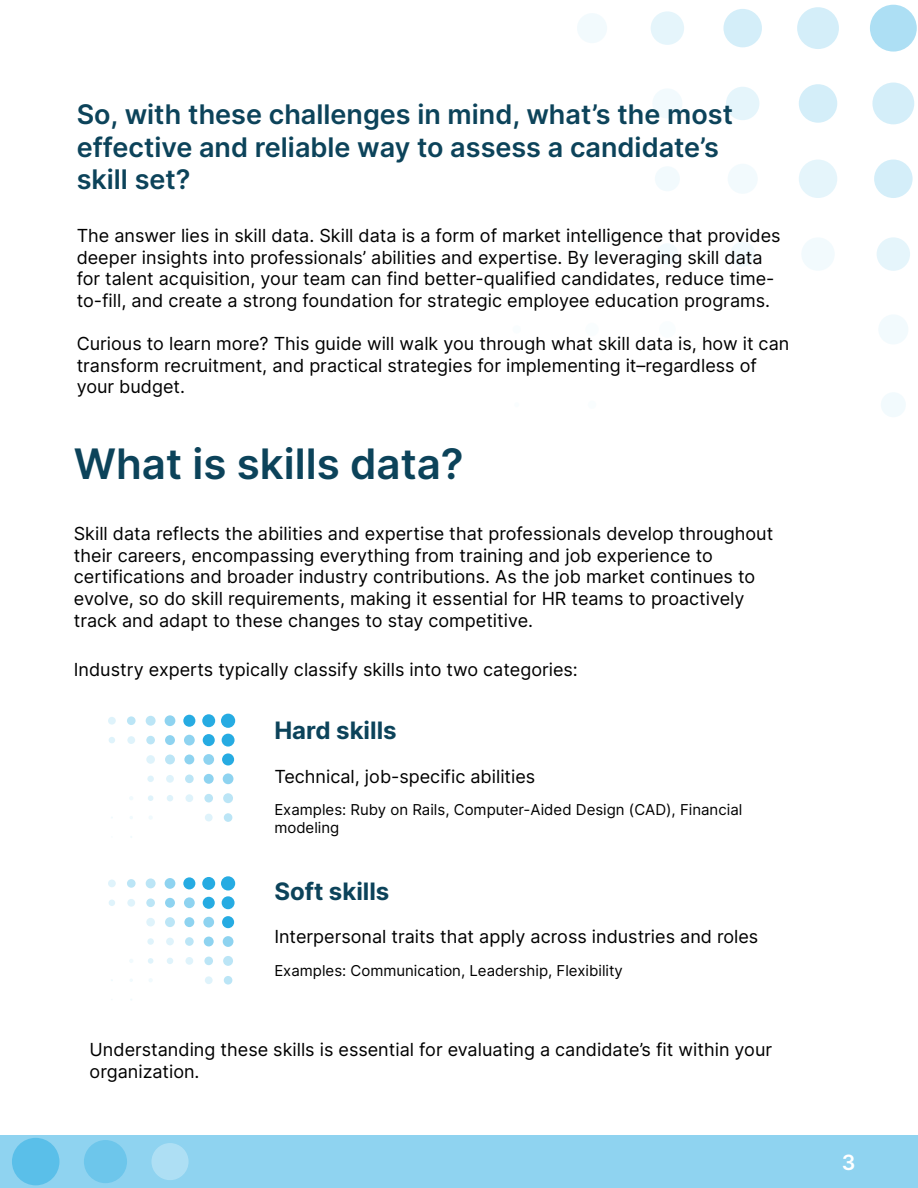
<style>
.page{position:relative;width:918px;height:1188px;background:#fff}
.page>*{position:absolute;margin:0;border:0;box-sizing:border-box;transform-origin:0 0}
.t1{font:600 42px "Inter";color:#0c435a}
.t2{font:600 27px/32.4px "Inter";color:#0c435a}
.t3{font:700 24px "Inter";color:#0c435a}
.t4{font:600 21px "Inter";color:#fff}
.t5{font:18px/21.6px "Inter";color:#000}
.t6{font:15px/18px "Inter";color:#000}
</style>
<div class="page">
<div style="left:0;top:1135px;width:918px;height:53px;background:#8fd3f0"></div>
<div style="left:12px;top:1138px;width:47px;height:47px;background:#5abfe9;border-radius:50%"></div>
<div style="left:84px;top:1140px;width:43px;height:43px;background:#6dc6eb;border-radius:50%"></div>
<div style="left:151px;top:1143px;width:38px;height:37px;background:#aedff4;border-radius:50%"></div>
<div style="left:221px;top:876px;width:14px;height:15px;background:#26abe2;border-radius:7px"></div>
<div style="left:222px;top:896px;width:13px;height:13px;background:#26abe2;border-radius:6px"></div>
<div style="left:203px;top:897px;width:12px;height:12px;background:#26abe2;border-radius:50%"></div>
<div style="left:184px;top:897px;width:11px;height:11px;background:#8ed3f0;border-radius:50%"></div>
<div style="left:165px;top:898px;width:10px;height:10px;background:#8ed3f0;border-radius:5px"></div>
<div style="left:146px;top:898px;width:9px;height:9px;background:#bbe5f6;border-radius:50%"></div>
<div style="left:127px;top:899px;width:8px;height:8px;background:#dff3fb;border-radius:50%"></div>
<svg style="left:109px;top:900px;width:6px;height:6px"></svg>
<div style="left:203px;top:917px;width:11px;height:11px;background:#8ed3f0;border-radius:50%"></div>
<div style="left:184px;top:917px;width:10px;height:10px;background:#8ed3f0;border-radius:5px"></div>
<div style="left:165px;top:917px;width:10px;height:10px;background:#bbe5f6;border-radius:5px"></div>
<div style="left:146px;top:918px;width:9px;height:8px;background:#dff3fb;border-radius:50%"></div>
<div style="left:204px;top:937px;width:10px;height:9px;background:#8ed3f0;border-radius:5px"></div>
<div style="left:185px;top:937px;width:9px;height:9px;background:#bbe5f6;border-radius:50%"></div>
<div style="left:185px;top:957px;width:8px;height:8px;background:#dff3fb;border-radius:50%"></div>
<div style="left:166px;top:938px;width:8px;height:7px;background:#dff3fb;border-radius:4px"></div>
<svg style="left:167px;top:958px;width:6px;height:6px"></svg>
<div style="left:147px;top:938px;width:7px;height:7px;background:#dff3fb;border-radius:50%"></div>
<div style="left:204px;top:957px;width:9px;height:8px;background:#bbe5f6;border-radius:50%"></div>
<svg style="left:148px;top:958px;width:5px;height:6px"></svg>
<svg style="left:129px;top:959px;width:4px;height:4px"></svg>
<div style="left:205px;top:976px;width:8px;height:8px;background:#dff3fb;border-radius:50%"></div>
<div style="left:222px;top:916px;width:12px;height:12px;background:#26abe2;border-radius:50%"></div>
<div style="left:223px;top:936px;width:10px;height:11px;background:#8ed3f0;border-radius:5px"></div>
<div style="left:223px;top:956px;width:10px;height:10px;background:#bbe5f6;border-radius:5px"></div>
<div style="left:224px;top:976px;width:8px;height:9px;background:#bbe5f6;border-radius:50%"></div>
<div style="left:202px;top:877px;width:13px;height:13px;background:#26abe2;border-radius:6px"></div>
<div style="left:183px;top:877px;width:12px;height:12px;background:#26abe2;border-radius:50%"></div>
<div style="left:165px;top:878px;width:10px;height:11px;background:#8ed3f0;border-radius:50%"></div>
<div style="left:146px;top:878px;width:10px;height:10px;background:#bbe5f6;border-radius:5px"></div>
<div style="left:127px;top:879px;width:9px;height:9px;background:#bbe5f6;border-radius:50%"></div>
<div style="left:108px;top:880px;width:8px;height:7px;background:#dff3fb;border-radius:50%"></div>
<div style="left:221px;top:714px;width:14px;height:14px;background:#26abe2;border-radius:50%"></div>
<div style="left:222px;top:734px;width:13px;height:13px;background:#26abe2;border-radius:6px"></div>
<div style="left:203px;top:734px;width:12px;height:12px;background:#26abe2;border-radius:50%"></div>
<div style="left:184px;top:735px;width:11px;height:10px;background:#8ed3f0;border-radius:50%"></div>
<div style="left:165px;top:735px;width:10px;height:10px;background:#8ed3f0;border-radius:5px"></div>
<div style="left:146px;top:736px;width:9px;height:8px;background:#bbe5f6;border-radius:50%"></div>
<div style="left:127px;top:736px;width:8px;height:8px;background:#dff3fb;border-radius:50%"></div>
<svg style="left:109px;top:737px;width:6px;height:6px"></svg>
<div style="left:203px;top:754px;width:11px;height:11px;background:#8ed3f0;border-radius:50%"></div>
<div style="left:184px;top:755px;width:10px;height:9px;background:#8ed3f0;border-radius:5px"></div>
<div style="left:165px;top:755px;width:10px;height:9px;background:#bbe5f6;border-radius:5px"></div>
<div style="left:146px;top:755px;width:9px;height:9px;background:#dff3fb;border-radius:50%"></div>
<div style="left:204px;top:774px;width:10px;height:10px;background:#8ed3f0;border-radius:5px"></div>
<div style="left:185px;top:775px;width:9px;height:8px;background:#bbe5f6;border-radius:50%"></div>
<div style="left:185px;top:794px;width:8px;height:8px;background:#dff3fb;border-radius:50%"></div>
<div style="left:166px;top:775px;width:8px;height:8px;background:#dff3fb;border-radius:4px"></div>
<svg style="left:167px;top:795px;width:6px;height:6px"></svg>
<div style="left:147px;top:776px;width:7px;height:6px;background:#dff3fb;border-radius:50%"></div>
<div style="left:204px;top:794px;width:9px;height:9px;background:#bbe5f6;border-radius:50%"></div>
<svg style="left:148px;top:795px;width:5px;height:6px"></svg>
<svg style="left:129px;top:796px;width:4px;height:4px"></svg>
<div style="left:205px;top:814px;width:8px;height:7px;background:#dff3fb;border-radius:50%"></div>
<div style="left:222px;top:753px;width:12px;height:12px;background:#26abe2;border-radius:50%"></div>
<div style="left:223px;top:773px;width:10px;height:11px;background:#8ed3f0;border-radius:50%"></div>
<div style="left:223px;top:793px;width:10px;height:10px;background:#bbe5f6;border-radius:5px"></div>
<div style="left:224px;top:813px;width:8px;height:9px;background:#bbe5f6;border-radius:50%"></div>
<div style="left:202px;top:714px;width:13px;height:13px;background:#26abe2;border-radius:6px"></div>
<div style="left:183px;top:715px;width:12px;height:12px;background:#26abe2;border-radius:50%"></div>
<div style="left:165px;top:715px;width:10px;height:11px;background:#8ed3f0;border-radius:50%"></div>
<div style="left:146px;top:716px;width:10px;height:10px;background:#bbe5f6;border-radius:5px"></div>
<div style="left:127px;top:716px;width:9px;height:9px;background:#bbe5f6;border-radius:50%"></div>
<div style="left:108px;top:717px;width:8px;height:8px;background:#dff3fb;border-radius:50%"></div>
<div style="left:870px;top:5px;width:47px;height:47px;background:#addff4;border-radius:50%"></div>
<div style="left:872px;top:83px;width:42px;height:41px;background:#d4eef9;border-radius:50%"></div>
<div style="left:874px;top:160px;width:39px;height:38px;background:#d4eef9;border-radius:19px"></div>
<div style="left:877px;top:237px;width:33px;height:34px;background:#e5f5fb;border-radius:50%"></div>
<div style="left:878px;top:314px;width:30px;height:30px;background:#f2fafd;border-radius:50%"></div>
<div style="left:881px;top:392px;width:25px;height:25px;background:#f2fafd;border-radius:50%"></div>
<div style="left:797px;top:7px;width:42px;height:42px;background:#d4eef9;border-radius:50%"></div>
<div style="left:799px;top:84px;width:38px;height:39px;background:#d4eef9;border-radius:19px"></div>
<div style="left:799px;top:160px;width:38px;height:38px;background:#e5f5fb;border-radius:19px"></div>
<div style="left:801px;top:237px;width:34px;height:34px;background:#f2fafd;border-radius:50%"></div>
<div style="left:723px;top:9px;width:39px;height:38px;background:#d4eef9;border-radius:19px"></div>
<div style="left:726px;top:87px;width:33px;height:33px;background:#e5f5fb;border-radius:50%"></div>
<div style="left:652px;top:88px;width:30px;height:31px;background:#f2fafd;border-radius:50%"></div>
<div style="left:728px;top:164px;width:30px;height:30px;background:#f2fafd;border-radius:15px"></div>
<div style="left:655px;top:166px;width:25px;height:25px;background:#f2fafd;border-radius:50%"></div>
<div style="left:730px;top:242px;width:25px;height:25px;background:#f2fafd;border-radius:50%"></div>
<div style="left:651px;top:11px;width:33px;height:34px;background:#e5f5fb;border-radius:50%"></div>
<div style="left:657px;top:243px;width:21px;height:22px;background:#f2fafd;border-radius:50%"></div>
<div style="left:659px;top:321px;width:17px;height:17px;background:#f9fdfe;border-radius:50%"></div>
<div style="left:577px;top:13px;width:30px;height:30px;background:#f2fafd;border-radius:50%"></div>
<div style="left:584px;top:246px;width:16px;height:16px;background:#f9fdfe;border-radius:8px"></div>
<div style="left:585px;top:323px;width:14px;height:13px;background:#f9fdfe;border-radius:7px"></div>
<div style="left:588px;top:401px;width:8px;height:8px;background:#f9fdfe;border-radius:4px"></div>
<div style="left:513px;top:325px;width:8px;height:9px;background:#f9fdfe;border-radius:4px"></div>
<h2 class="t2" style="left:77px;top:98px;width:658px">So, with these challenges in mind, what’s the most effective and reliable way to assess a candidate’s skill set?</h2>
<p class="t5" style="left:77px;top:224px;width:705px">The answer lies in skill data. Skill data is a form of market intelligence that provides deeper insights into professionals’ abilities and expertise. By leveraging skill data for talent acquisition, your team can find better-qualified candidates, reduce time&shy;to-fill, and create a strong foundation for strategic employee education programs.</p>
<p class="t5" style="left:77px;top:332px;width:714px">Curious to learn more? This guide will walk you through what skill data is, how it can transform recruitment, and practical strategies for implementing it–regardless of your budget.</p>
<h1 class="t1" style="left:74px;top:433px;width:391px">What is skills data?</h1>
<p class="t5" style="left:74px;top:522px;width:701px">Skill data reflects the abilities and expertise that professionals develop throughout their careers, encompassing everything from training and job experience to certifications and broader industry contributions. As the job market continues to evolve, so do skill requirements, making it essential for HR teams to proactively track and adapt to these changes to stay competitive.</p>
<p class="t5" style="left:74px;top:658px;width:506px">Industry experts typically classify skills into two categories:</p>
<h3 class="t3" style="left:274px;top:712px;width:124px">Hard skills</h3>
<p class="t5" style="left:274px;top:765px;width:262px">Technical, job-specific abilities</p>
<p class="t6" style="left:274px;top:800px;width:470px">Examples: Ruby on Rails, Computer-Aided Design (CAD), Financial modeling</p>
<h3 class="t3" style="left:274px;top:873px;width:117px">Soft skills</h3>
<p class="t5" style="left:274px;top:926px;width:486px">Interpersonal traits that apply across industries and roles</p>
<p class="t6" style="left:274px;top:962px;width:350px">Examples: Communication, Leadership, Flexibility</p>
<p class="t5" style="left:90px;top:1039px;width:684px">Understanding these skills is essential for evaluating a candidate’s fit within your organization.</p>
<p class="t4" style="left:842px;top:1147px;width:15px">3</p>
</div>
